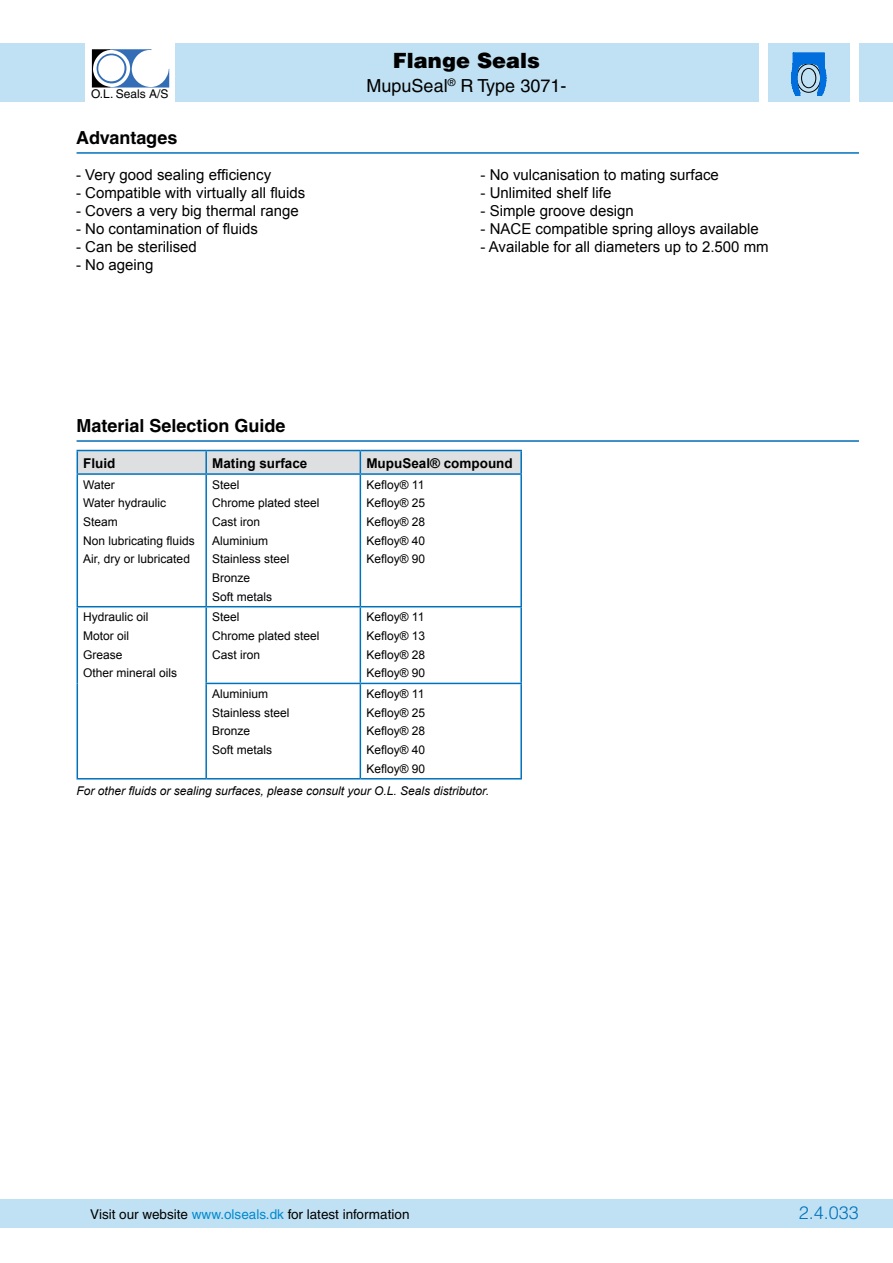
<style>
.page{position:relative;width:893px;height:1263px;background:#fff}
.page>*{position:absolute;margin:0;border:0;box-sizing:border-box;transform-origin:0 0}
.t1{font:900 21px "Helvetica";color:#000}
.t2{font:700 18px "Helvetica";color:#000}
.t3{font:18px "Helvetica";color:#000}
.t4{font:300 18px "Helvetica";color:#0072bc}
.t5{font:15px "Arial";color:#000}
.t6{font:13.5px "Helvetica";color:#000}
.t7{font:700 13.5px "Arial";color:#000}
.t8{font:12px/18.6px "Arial";color:#000}
.t9{font:italic 12px "Arial";color:#000}
.t10{font:12px "Helvetica";color:#000}
.s1{color:#0089cf}
</style>
<div class="page">
<div style="left:0;top:43px;width:893px;height:59px;background:#c0e1f3"></div>
<div style="left:0;top:1199px;width:893px;height:28px;background:#c0e1f3"></div>
<div style="left:86px;top:43px;width:89px;height:63px;background:#fff"></div>
<svg style="left:92px;top:49px;width:77px;height:39px"></svg>
<div style="left:850px;top:43px;width:9px;height:62px;background:#fff"></div>
<div style="left:760px;top:43px;width:8px;height:60px;background:#fff"></div>
<hr style="left:892px;top:43px;width:1px;height:59px;background:#0089cf">
<hr style="left:360px;top:450px;width:162px;height:1px;background:#0072bc">
<svg style="left:77px;top:450px;width:443px;height:23px"></svg>
<hr style="left:520px;top:451px;width:2px;height:22px;background:#0072bc">
<hr style="left:77px;top:473px;width:129px;height:2px;background:#0072bc">
<hr style="left:77px;top:475px;width:1px;height:131px;background:#0072bc">
<hr style="left:77px;top:606px;width:129px;height:1px;background:#0072bc">
<hr style="left:77px;top:607px;width:1px;height:76px;background:#0072bc">
<hr style="left:77px;top:683px;width:1px;height:95px;background:#0072bc">
<hr style="left:206px;top:473px;width:154px;height:2px;background:#0072bc">
<hr style="left:205px;top:475px;width:2px;height:131px;background:#0072bc">
<hr style="left:360px;top:473px;width:162px;height:2px;background:#0072bc">
<hr style="left:360px;top:475px;width:1px;height:131px;background:#0072bc">
<hr style="left:520px;top:475px;width:2px;height:131px;background:#0072bc">
<hr style="left:206px;top:606px;width:154px;height:1px;background:#0072bc">
<hr style="left:205px;top:607px;width:2px;height:76px;background:#0072bc">
<hr style="left:360px;top:606px;width:162px;height:1px;background:#0072bc">
<hr style="left:360px;top:607px;width:1px;height:76px;background:#0072bc">
<hr style="left:520px;top:607px;width:2px;height:76px;background:#0072bc">
<hr style="left:205px;top:683px;width:155px;height:1px;background:#0072bc">
<hr style="left:205px;top:684px;width:2px;height:94px;background:#0072bc">
<hr style="left:360px;top:683px;width:162px;height:1px;background:#0072bc">
<hr style="left:360px;top:684px;width:1px;height:94px;background:#0072bc">
<hr style="left:520px;top:684px;width:2px;height:94px;background:#0072bc">
<hr style="left:77px;top:778px;width:129px;height:1px;background:#0072bc">
<hr style="left:206px;top:778px;width:154px;height:1px;background:#0072bc">
<hr style="left:360px;top:778px;width:162px;height:1px;background:#0072bc">
<hr style="left:77px;top:440px;width:782px;height:2px;background:#046cb6">
<hr style="left:77px;top:152px;width:782px;height:2px;background:#0072bc">
<svg style="left:791px;top:53px;width:35px;height:43px"></svg>
<p class="t10" style="left:91px;top:87px;width:79px">O.L. Seals A/S</p>
<h2 class="t2" style="left:76px;top:127px;width:103px">Advantages</h2>
<p class="t5" style="left:76px;top:165px;width:197px">- Very good sealing efficiency</p>
<p class="t5" style="left:76px;top:183px;width:231px">- Compatible with virtually all fluids</p>
<p class="t5" style="left:76px;top:201px;width:224px">- Covers a very big thermal range</p>
<p class="t5" style="left:76px;top:219px;width:183px">- No contamination of fluids</p>
<p class="t5" style="left:76px;top:237px;width:122px">- Can be sterilised</p>
<p class="t5" style="left:76px;top:255px;width:79px">- No ageing</p>
<h2 class="t2" style="left:77px;top:415px;width:211px">Material Selection Guide</h2>
<h1 class="t1" style="left:393px;top:47px;width:149px">Flange Seals</h1>
<h2 class="t3" style="left:367px;top:76px;width:201px">MupuSeal<sup>®</sup> R Type 3071-</h2>
<p class="t5" style="left:480px;top:165px;width:240px">- No vulcanisation to mating surface</p>
<p class="t5" style="left:480px;top:183px;width:132px">- Unlimited shelf life</p>
<p class="t5" style="left:480px;top:201px;width:155px">- Simple groove design</p>
<p class="t5" style="left:480px;top:219px;width:280px">- NACE compatible spring alloys available</p>
<p class="t5" style="left:480px;top:237px;width:290px">- Available for all diameters up to 2.500 mm</p>
<p class="t7" style="left:83px;top:454px;width:34px">Fluid</p>
<p class="t7" style="left:212px;top:454px;width:97px">Mating surface</p>
<p class="t7" style="left:366px;top:454px;width:148px">MupuSeal® compound</p>
<p class="t8" style="left:83px;top:475px;width:113px">Water<br>Water hydraulic<br>Steam<br>Non lubricating fluids<br>Air, dry or lubricated</p>
<p class="t8" style="left:212px;top:475px;width:109px">Steel<br>Chrome plated steel<br>Cast iron<br>Aluminium<br>Stainless steel<br>Bronze<br>Soft metals</p>
<p class="t8" style="left:366px;top:475px;width:60px;text-align:justify">Kefloy® 11<br>Kefloy® 25<br>Kefloy® 28<br>Kefloy® 40<br>Kefloy® 90</p>
<p class="t8" style="left:83px;top:608px;width:96px">Hydraulic oil<br>Motor oil<br>Grease<br>Other mineral oils</p>
<p class="t8" style="left:212px;top:608px;width:109px">Steel<br>Chrome plated steel<br>Cast iron</p>
<p class="t8" style="left:366px;top:608px;width:60px;text-align:justify">Kefloy® 11<br>Kefloy® 13<br>Kefloy® 28<br>Kefloy® 90</p>
<p class="t8" style="left:212px;top:685px;width:79px">Aluminium<br>Stainless steel<br>Bronze<br>Soft metals</p>
<p class="t8" style="left:366px;top:685px;width:60px;text-align:justify">Kefloy® 11<br>Kefloy® 25<br>Kefloy® 28<br>Kefloy® 40<br>Kefloy® 90</p>
<p class="t9" style="left:77px;top:783px;width:414px">For other fluids or sealing surfaces, please consult your O.L. Seals distributor.</p>
<p class="t6" style="left:90px;top:1206px;width:321px">Visit our website <span class="s1">www.olseals.dk</span> for latest information</p>
<h2 class="t4" style="left:799px;top:1202px;width:62px">2.4.033</h2>
</div>
